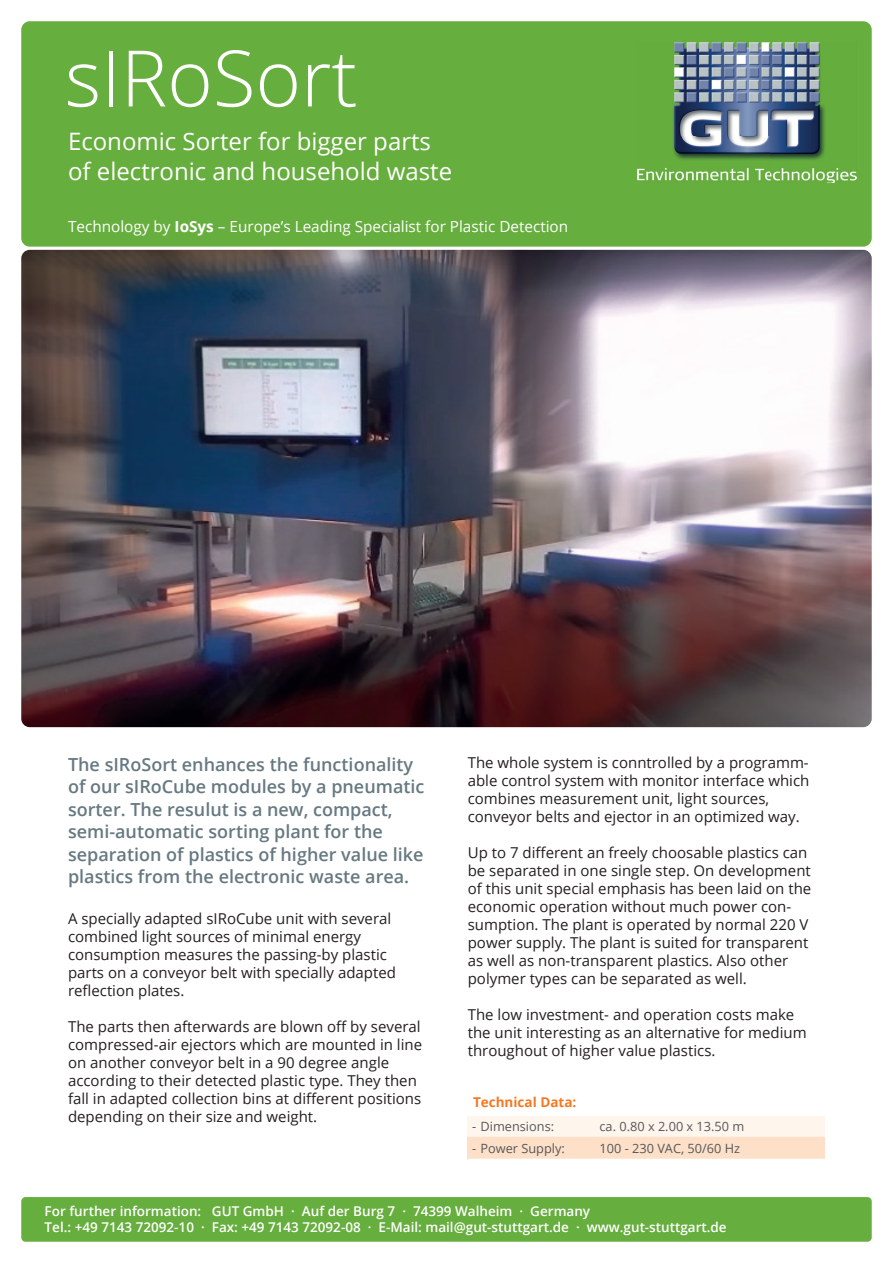
<style>
.page{position:relative;width:893px;height:1263px;background:#fff}
.page>*{position:absolute;margin:0;border:0;box-sizing:border-box;transform-origin:0 0}
.t1{font:300 78px "Open Sans";color:#fff}
.t2{font:24px/30px "Open Sans";color:#fff}
.t3{font:600 18px/22.5px "Open Sans";color:#667981}
.t4{font:15.3px "Open Sans";color:#fff}
.t5{font:15px/18px "Open Sans";color:#231f20}
.t6{font:600 13.5px/16.5px "Open Sans";color:#fff}
.t7{font:700 13.5px "Open Sans";color:#f47921}
.t8{font:12.75px "Open Sans";color:#57585a}
.s1{font-weight:700}
</style>
<div class="page">
<img style="left:21px;top:250px;width:851px;height:477px">
<div style="left:21px;top:21px;width:851px;height:226px;background:#66ae3d;border-radius:9px"></div>
<div style="left:21px;top:1197px;width:851px;height:45px;background:#66ae3d;border-radius:4px"></div>
<div style="left:468px;top:1115px;width:357px;height:22px;background:#fef5ed"></div>
<div style="left:468px;top:1137px;width:357px;height:22px;background:#fde0c7"></div>
<hr style="left:468px;top:1114px;width:357px;height:2px;background:#fff">
<img style="left:637px;top:42px;width:220px;height:141px">
<h1 class="t1" style="left:65px;top:25px;width:294px">sIRoSort</h1>
<h2 class="t2" style="left:68px;top:126px;width:386px">Economic Sorter for bigger parts of electronic and household waste</h2>
<p class="t4" style="left:68px;top:216px;width:502px">Technology by <span class="s1">IoSys</span> – Europe’s Leading Specialist for Plastic Detection</p>
<p class="t3" style="left:68px;top:752px;width:358px">The sIRoSort enhances the functionality of our sIRoCube modules by a pneumatic sorter. The resulut is a new, compact, semi-automatic sorting plant for the separation of plastics of higher value like plastics from the electronic waste area.</p>
<p class="t5" style="left:68px;top:909px;width:329px">A specially adapted sIRoCube unit with several combined light sources of minimal energy consumption measures the passing-by plastic parts on a conveyor belt with specially adapted reflection plates.</p>
<p class="t5" style="left:68px;top:1017px;width:356px">The parts then afterwards are blown off by several compressed-air ejectors which are mounted in line on another conveyor belt in a 90 degree angle according to their detected plastic type. They then fall in adapted collection bins at different positions depending on their size and weight.</p>
<p class="t5" style="left:468px;top:754px;width:343px">The whole system is conntrolled by a programm&shy;able control system with monitor interface which combines measurement unit, light sources, conveyor belts and ejector in an optimized way.</p>
<p class="t5" style="left:468px;top:844px;width:345px">Up to 7 different an freely choosable plastics can be separated in one single step. On development of this unit special emphasis has been laid on the economic operation without much power con&shy;sumption. The plant is operated by normal 220 V power supply. The plant is suited for transparent as well as non-transparent plastics. Also other polymer types can be separated as well.</p>
<p class="t5" style="left:468px;top:1006px;width:341px">The low investment- and operation costs make the unit interesting as an alternative for medium throughout of higher value plastics.</p>
<p class="t7" style="left:473px;top:1093px;width:105px">Technical Data:</p>
<p class="t8" style="left:472px;top:1117px;width:84px">- Dimensions:</p>
<p class="t8" style="left:600px;top:1117px;width:146px">ca. 0.80 x 2.00 x 13.50 m</p>
<p class="t8" style="left:472px;top:1139px;width:94px">- Power Supply:</p>
<p class="t8" style="left:600px;top:1139px;width:142px">100 - 230 VAC, 50/60 Hz</p>
<p class="t6" style="left:45px;top:1202px;width:684px">For further information: GUT GmbH · Auf der Burg 7 · 74399 Walheim · Germany<br>Tel.: +49 7143 72092-10 · Fax: +49 7143 72092-08 · E-Mail: mail@gut-stuttgart.de · www.gut-stuttgart.de</p>
</div>
